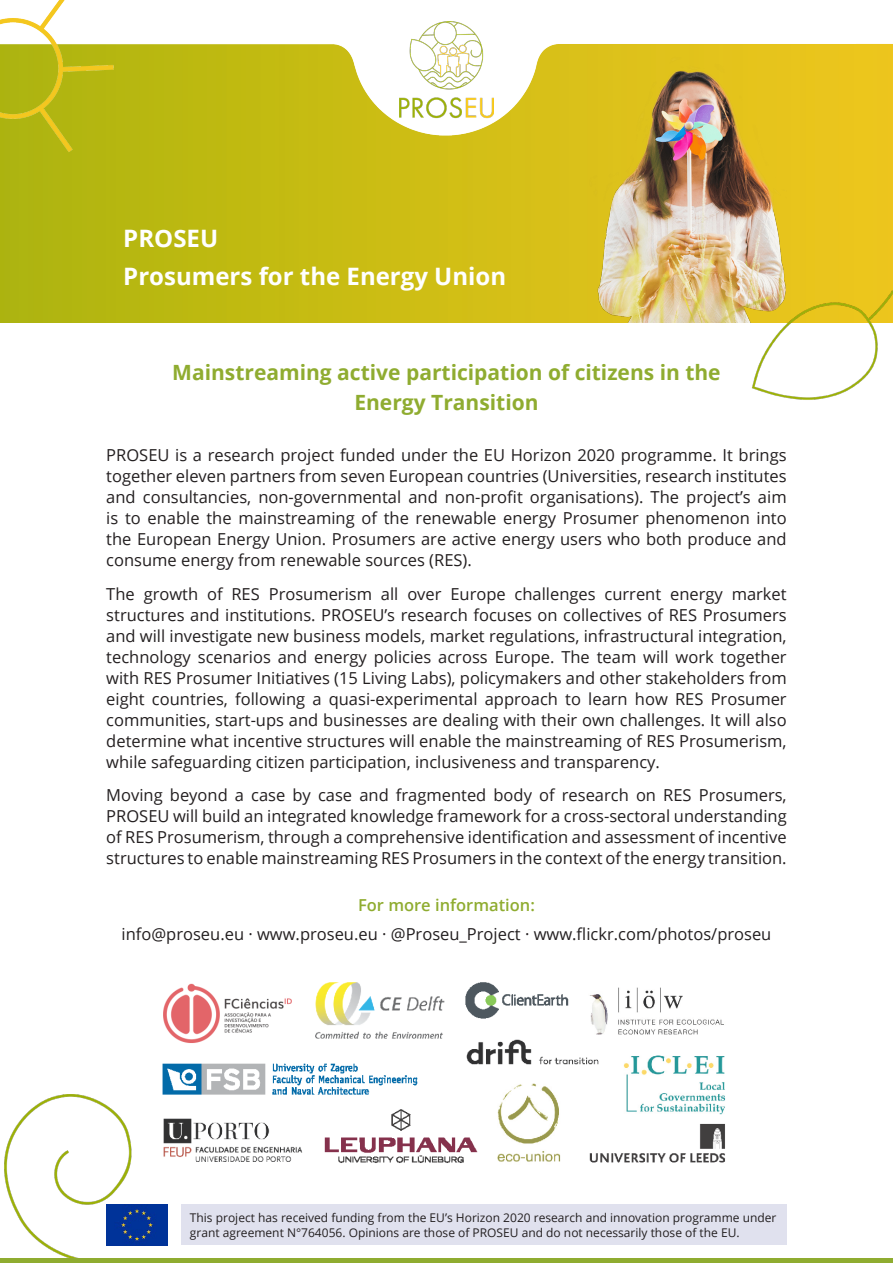
<style>
.page{position:relative;width:893px;height:1263px;background:#fff}
.page>*{position:absolute;margin:0;border:0;box-sizing:border-box;transform-origin:0 0}
.Heading_1{font:700 24px "Open Sans";color:#fff}
.Heading_2{font:700 21px/30px "Open Sans";color:#8fac30;text-align:center}
.text{font:16.5px/21px "Open Sans";color:#231f20;text-align:justify}
.text-2{font:600 16.5px "Open Sans";color:#8fac30}
.disclaimer{font:12px/14.4px "Open Sans";color:#231f20}
</style>
<div class="page">
<img style="left:0;top:44px;width:893px;height:278px">
<img style="left:589px;top:56px;width:198px;height:266px">
<img style="left:162px;top:982px;width:563px;height:181px">
<img style="left:138px;top:1205px;width:29px;height:40px">
<img style="left:400px;top:21px;width:93px;height:99px">
<img style="left:0;top:0;width:124px;height:168px">
<img style="left:748px;top:286px;width:145px;height:114px">
<img style="left:0;top:1094px;width:138px;height:165px">
<hr style="left:0;top:1259px;width:893px;height:4px;background:#8fac30">
<div style="left:181px;top:1205px;width:606px;height:40px;background:#e0e1ee"></div>
<p class="Heading_1" style="left:123px;top:221px;width:96px">PROSEU</p>
<p class="Heading_1" style="left:123px;top:259px;width:384px">Prosumers for the Energy Union</p>
<p class="Heading_2" style="left:172px;top:357px;width:550px">Mainstreaming active participation of citizens in the<br>Energy Transition</p>
<p class="text" style="left:106px;top:444px;width:682px">PROSEU is a research project funded under the EU Horizon 2020 programme. It brings together eleven partners from seven European countries (Universities, research institutes and consultancies, non-governmental and non-profit organisations). The project’s aim is to enable the mainstreaming of the renewable energy Prosumer phenomenon into the European Energy Union. Prosumers are active energy users who both produce and consume energy from renewable sources (RES).</p>
<p class="text" style="left:106px;top:583px;width:682px">The growth of RES Prosumerism all over Europe challenges current energy market structures and institutions. PROSEU’s research focuses on collectives of RES Prosumers and will investigate new business models, market regulations, infrastructural integration, technology scenarios and energy policies across Europe. The team will work together with RES Prosumer Initiatives (15 Living Labs), policymakers and other stakeholders from eight countries, following a quasi-experimental approach to learn how RES Prosumer communities, start-ups and businesses are dealing with their own challenges. It will also determine what incentive structures will enable the mainstreaming of RES Prosumerism, while safeguarding citizen participation, inclusiveness and transparency.</p>
<p class="text" style="left:106px;top:784px;width:682px">Moving beyond a case by case and fragmented body of research on RES Prosumers, PROSEU will build an integrated knowledge framework for a cross-sectoral understanding of RES Prosumerism, through a comprehensive identification and assessment of incentive structures to enable mainstreaming RES Prosumers in the context of the energy transition.</p>
<p class="text-2" style="left:358px;top:893px;width:178px">For more information:</p>
<p class="text" style="left:122px;top:923px;width:651px">info@proseu.eu · www.proseu.eu · @Proseu_Project · www.flickr.com/photos/proseu</p>
<p class="disclaimer" style="left:190px;top:1210px;width:588px">This project has received funding from the EU’s Horizon 2020 research and innovation programme under grant agreement N°764056. Opinions are those of PROSEU and do not necessarily those of the EU.</p>
</div>
